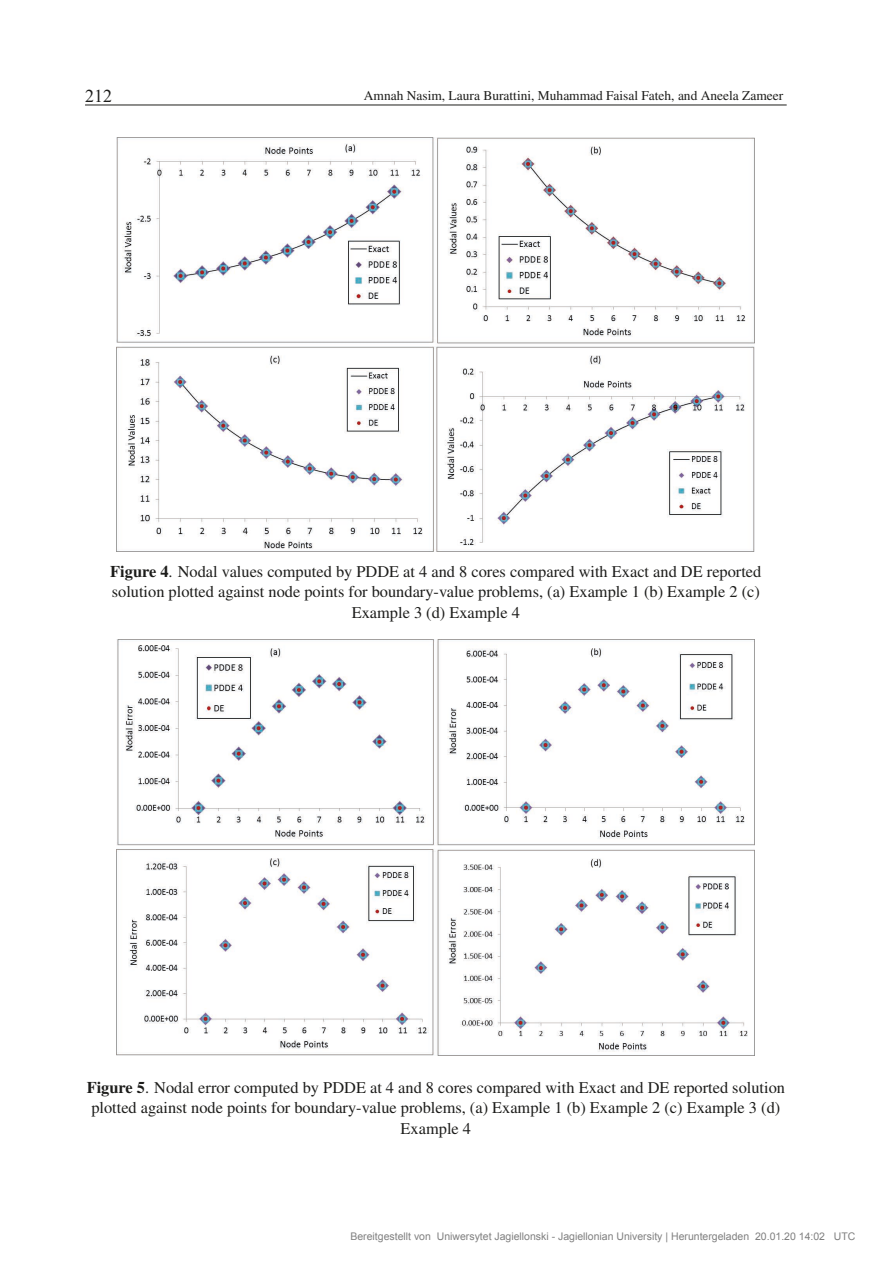
<style>
.page{position:relative;width:893px;height:1263px;background:#fff}
.page>*{position:absolute;margin:0;border:0;box-sizing:border-box;transform-origin:0 0}
.t1{font:18px "Times New Roman";color:#1d1d1b}
.t2{font:16.35px/20.2px "Nimbus Rom No 9 L";color:#1d1d1b;text-align:center}
.t3{font:13.5px "Nimbus Rom No 9 L";color:#1d1d1b}
.t4{font:10.5px "Arial";color:#808080}
.s1{font-weight:500}
</style>
<div class="page">
<hr style="left:85px;top:105px;width:702px;height:1px;background:#1d1d1b">
<img style="left:117px;top:137px;width:638px;height:415px">
<img style="left:117px;top:639px;width:638px;height:416px">
<p class="t1" style="left:85px;top:83px;width:28px">212</p>
<p class="t3" style="left:364px;top:87px;width:421px">Amnah Nasim, Laura Burattini, Muhammad Faisal Fateh, and Aneela Zameer</p>
<p class="t2" style="left:110px;top:561px;width:653px"><span class="s1">Figure 4</span>. Nodal values computed by PDDE at 4 and 8 cores compared with Exact and DE reported solution plotted against node points for boundary-value problems, (a) Example 1 (b) Example 2 (c)<br>Example 3 (d) Example 4</p>
<p class="t2" style="left:87px;top:1078px;width:700px"><span class="s1">Figure 5</span>. Nodal error computed by PDDE at 4 and 8 cores compared with Exact and DE reported solution plotted against node points for boundary-value problems, (a) Example 1 (b) Example 2 (c) Example 3 (d)<br>Example 4</p>
<p class="t4" style="left:350px;top:1233px;width:506px">Bereitgestellt von Uniwersytet Jagiellonski - Jagiellonian University | Heruntergeladen 20.01.20 14:02 UTC</p>
</div>
